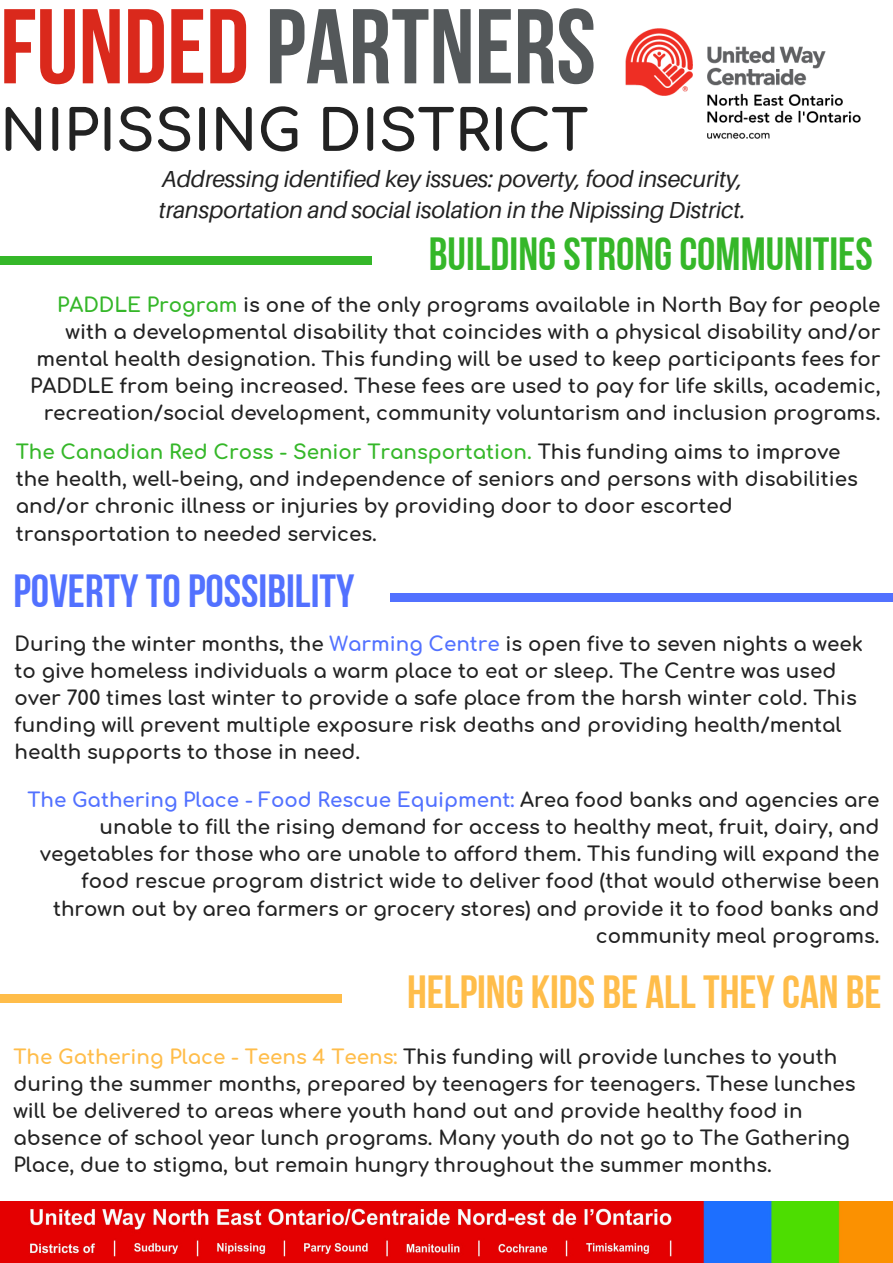
<style>
.page{position:relative;width:893px;height:1263px;background:#fff}
.page>*{position:absolute;margin:0;border:0;box-sizing:border-box;transform-origin:0 0}
.t1{font:105.9px "Bebas Neue Cyrillic";color:#54585a}
.t2{font:700 56.25px "Comfortaa";color:#222}
.t3{font:46.35px "Bebas Neue Cyrillic";color:#35b729}
.t4{font:46.35px "Bebas Neue Cyrillic";color:#ffbd4a}
.t5{font:46.35px "Bebas Neue Cyrillic";color:#5271ff}
.t6{font:italic 23.25px/31.5px "Aileron";color:#222}
.t7{font:700 19.8px/27px "Comfortaa";color:#222}
.s1{color:#da291c}
.s2{color:#35b729}
.s3{color:#5271ff}
.s4{color:#ffbd4a}
</style>
<div class="page">
<img style="left:625px;top:28px;width:236px;height:111px">
<svg style="left:0;top:256px;width:2px;height:9px"></svg>
<div style="left:323px;top:256px;width:49px;height:9px;background:#35b729"></div>
<div style="left:2px;top:256px;width:323px;height:9px;background:#35b729"></div>
<div style="left:390px;top:593px;width:49px;height:9px;background:#5271ff"></div>
<div style="left:844px;top:593px;width:48px;height:9px;background:#5271ff"></div>
<div style="left:437px;top:593px;width:338px;height:9px;background:#5271ff"></div>
<div style="left:774px;top:593px;width:71px;height:9px;background:#5271ff"></div>
<svg style="left:0;top:994px;width:2px;height:8px"></svg>
<div style="left:293px;top:994px;width:49px;height:8px;background:#ffbd4a"></div>
<div style="left:2px;top:994px;width:293px;height:8px;background:#ffbd4a"></div>
<img style="left:0;top:1201px;width:893px;height:62px">
<h1 class="t1" style="left:0;top:4px;width:597px"><span class="s1">FUNDED</span> PARTNERS</h1>
<h2 class="t2" style="left:0;top:101px;width:590px">NIPISSING DISTRICT</h2>
<p class="t6" style="left:159px;top:163px;width:589px">Addressing identified key issues: poverty, food insecurity, transportation and social isolation in the Nipissing District.</p>
<h3 class="t3" style="left:429px;top:235px;width:445px">BUILDINGSTRONGCOMMUNITIES</h3>
<p class="t7" style="left:30px;top:292px;width:852px;text-align:right"><span class="s2">PADDLE Program</span> is one of the only programs available in North Bay for people with a developmental disability that coincides with a physical disability and/or mental health designation. This funding will be used to keep participants fees for PADDLE from being increased. These fees are used to pay for life skills, academic, recreation/social development, community voluntarism and inclusion programs.</p>
<p class="t7" style="left:16px;top:439px;width:844px"><span class="s2">The Canadian Red Cross - Senior Transportation.</span> This funding aims to improve the health, well-being, and independence of seniors and persons with disabilities and/or chronic illness or injuries by providing door to door escorted transportation to needed services.</p>
<h3 class="t5" style="left:14px;top:572px;width:343px">POVERTYTOPOSSIBILITY</h3>
<p class="t7" style="left:15px;top:631px;width:850px">During the winter months, the <span class="s3">Warming Centre</span> is open five to seven nights a week to give homeless individuals a warm place to eat or sleep. The Centre was used over 700 times last winter to provide a safe place from the harsh winter cold. This funding will prevent multiple exposure risk deaths and providing health/mental health supports to those in need.</p>
<p class="t7" style="left:27px;top:787px;width:854px;text-align:right"><span class="s3">The Gathering Place - Food Rescue Equipment:</span> Area food banks and agencies are unable to fill the rising demand for access to healthy meat, fruit, dairy, and vegetables for those who are unable to afford them. This funding will expand the food rescue program district wide to deliver food (that would otherwise been thrown out by area farmers or grocery stores) and provide it to food banks and community meal programs.</p>
<h3 class="t4" style="left:407px;top:973px;width:476px">HELPING KIDS BE ALLTHEYCAN BE</h3>
<p class="t7" style="left:14px;top:1044px;width:844px"><span class="s4">The Gathering Place - Teens 4 Teens:</span> This funding will provide lunches to youth during the summer months, prepared by teenagers for teenagers. These lunches will be delivered to areas where youth hand out and provide healthy food in absence of school year lunch programs. Many youth do not go to The Gathering Place, due to stigma, but remain hungry throughout the summer months.</p>
</div>
